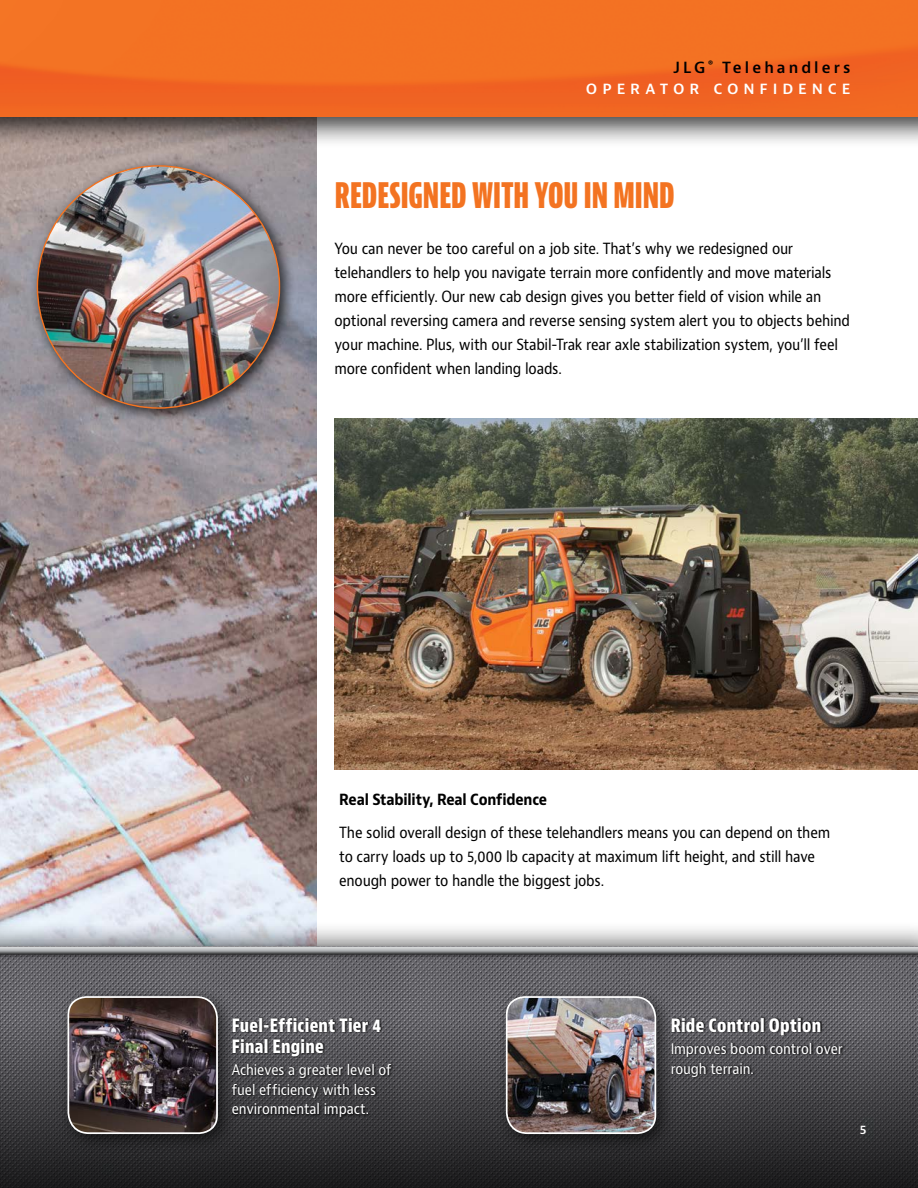
<style>
.page{position:relative;width:918px;height:1188px;background:#fff}
.page>*{position:absolute;margin:0;border:0;box-sizing:border-box;transform-origin:0 0}
.jlg-H1{font:800 extra-condensed 37.5px "Bernino Sans";letter-spacing:-.02em;color:#f37321}
.jlg-SH3_Rev{font:800 condensed 18px/21px "Bernino Sans";letter-spacing:.015em;color:#fff;scale:.95 1}
.jlg-BC1{font:15px/24px "Bernino Sans";letter-spacing:-.02em;color:#000;scale:.9 1}
.jlg-BC1-2{font:700 15px "Bernino Sans";letter-spacing:-.015em;color:#000;scale:.9 1}
.jlg-Eyebrow_Rt{font:600 15px "Bernino Sans";letter-spacing:.325em;color:#fff}
.jlg-Eyebrow_Bold_Rig{font:600 15px "Bernino Sans";letter-spacing:.205em;color:#000}
.jlg-BC2-Rev{font:14.25px/19.5px "Bernino Sans";letter-spacing:-.01em;color:#fff;scale:.9 1}
.jlg-Page_Rt{font:600 12px "Bernino Sans";color:#fff}
</style>
<div class="page">
<img style="left:335px;top:418px;width:583px;height:352px">
<img style="left:0;top:149px;width:316px;height:772px">
<div style="left:0;top:0;width:918px;height:149px;background:#000;opacity:.75"></div>
<img style="left:0;top:0;width:918px;height:117px">
<div style="left:0;top:921px;width:918px;height:267px;background:#000;opacity:.75"></div>
<img style="left:0;top:959px;width:918px;height:37px">
<svg style="left:0;top:996px;width:918px;height:192px;background:#3b3a3d"></svg>
<div style="left:0;top:945px;width:918px;height:14px;background:#000;opacity:.45"></div>
<div style="left:0;top:941px;width:918px;height:14px;background:#fff;opacity:.75"></div>
<div style="left:0;top:944px;width:918px;height:11px;background:#000;opacity:.75"></div>
<div style="left:28px;top:157px;width:268px;height:268px;background:#000;opacity:.75"></div>
<img style="left:37px;top:166px;width:243px;height:242px;border-radius:121px">
<div style="left:495px;top:986px;width:181px;height:168px;background:#000;opacity:.62"></div>
<img style="left:505px;top:995px;width:152px;height:140px">
<div style="left:57px;top:986px;width:181px;height:168px;background:#000;opacity:.62"></div>
<img style="left:67px;top:995px;width:152px;height:140px">
<svg style="left:231px;top:1017px;width:163px;height:102px;background:#403f43"></svg>
<svg style="left:671px;top:1017px;width:174px;height:62px;background:#48484b"></svg>
<p class="jlg-Eyebrow_Bold_Rig" style="left:673px;top:58px;width:179px">JLG <sup>®</sup> Telehandlers</p>
<p class="jlg-Eyebrow_Rt" style="left:586px;top:79px;width:266px">OPERATOR CONFIDENCE</p>
<p class="jlg-H1" style="left:335px;top:173px;width:342px">REDESIGNED WITH YOU IN MIND</p>
<p class="jlg-BC1" style="left:335px;top:237px;width:574px">You can never be too careful on a job site. That’s why we redesigned our telehandlers to help you navigate terrain more confidently and move materials more efficiently. Our new cab design gives you better field of vision while an optional reversing camera and reverse sensing system alert you to objects behind your machine. Plus, with our Stabil-Trak rear axle stabilization system, you’ll feel more confident when landing loads.</p>
<p class="jlg-BC1-2" style="left:339px;top:790px;width:233px">Real Stability, Real Confidence</p>
<p class="jlg-BC1" style="left:339px;top:821px;width:547px">The solid overall design of these telehandlers means you can depend on them to carry loads up to 5,000 lb capacity at maximum lift height, and still have enough power to handle the biggest jobs.</p>
<p class="jlg-SH3_Rev" style="left:232px;top:1015px;width:159px">Fuel-Efficient Tier 4<br>Final Engine</p>
<p class="jlg-BC2-Rev" style="left:232px;top:1060px;width:179px">Achieves a greater level of fuel efficiency with less environmental impact.</p>
<p class="jlg-SH3_Rev" style="left:671px;top:1015px;width:160px">Ride Control Option</p>
<p class="jlg-BC2-Rev" style="left:671px;top:1039px;width:193px">Improves boom control over rough terrain.</p>
<p class="jlg-Page_Rt" style="left:860px;top:1122px;width:8px">5</p>
</div>
